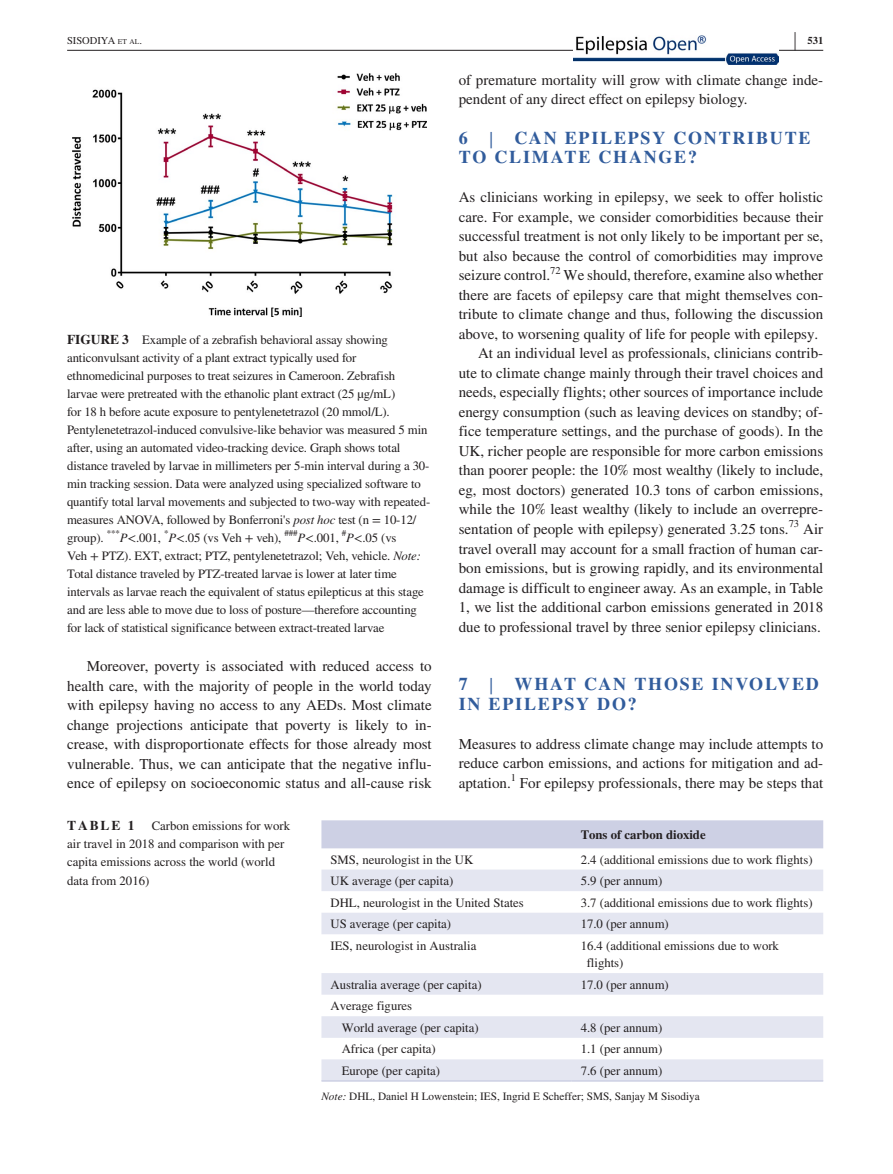
<style>
.page{position:relative;width:893px;height:1174px;background:#fff}
.page>*{position:absolute;margin:0;border:0;box-sizing:border-box;transform-origin:0 0}
.t1{font:700 25.95px "STIX";color:#231f20;scale:.36 1}
.t2{font:700 18px/19.5px "STIX";letter-spacing:.1em;color:#315c9c}
.t3{font:15px/19.5px "STIX";color:#231f20;text-align:justify}
.t4{font:700 13.5px "STIX";letter-spacing:.14em;color:#231f20}
.t5{font:12.75px/18px "STIX";letter-spacing:-.01em;color:#231f20}
.t6{font:700 12.75px "STIX";color:#231f20}
.t7{font:11.25px "STIX";color:#231f20}
.t8{font:10.5px "STIX";color:#231f20}
.t9{font:10.5px "STIX";color:#231f20}
.t10{font:700 10.5px "STIX";color:#231f20}
.t11{font:8.85px "STIX";color:#231f20}
.s1{font-size:7.35px}
.s2{font-weight:700;font-size:13.5px}
.s3{font-style:italic}
.s4{font-weight:400;font-size:23.7px}
</style>
<div class="page">
<hr style="left:67px;top:50px;width:756px;height:1px;background:#231f20">
<img style="left:574px;top:35px;width:204px;height:30px">
<img style="left:73px;top:73px;width:353px;height:243px">
<div style="left:321px;top:820px;width:502px;height:28px;background:#cdd0e4"></div>
<svg style="left:321px;top:869px;width:502px;height:211px;fill:#ecedf5"></svg>
<hr style="left:321px;top:1080px;width:251px;height:1px;background:#cdd0e4">
<hr style="left:572px;top:1080px;width:251px;height:1px;background:#cdd0e4">
<h1 class="t1" style="left:794px;top:26px;width:7px">|</h1>
<p class="t8" style="left:67px;top:33px;width:76px">SISODIYA <span class="s1">et al</span>.</p>
<p class="t10" style="left:807px;top:34px;width:17px">531</p>
<p class="t5" style="left:67px;top:331px;width:365px"><span class="s2">FIGURE 3</span> Example of a zebrafish behavioral assay showing anticonvulsant activity of a plant extract typically used for ethnomedicinal purposes to treat seizures in Cameroon. Zebrafish<br>larvae were pretreated with the ethanolic plant extract (25 µg/mL)<br>for 18 h before acute exposure to pentylenetetrazol (20 mmol/L).<br>Pentylenetetrazol‐induced convulsive‐like behavior was measured 5 min after, using an automated video‐tracking device. Graph shows total distance traveled by larvae in millimeters per 5‐min interval during a 30‐ min tracking session. Data were analyzed using specialized software to quantify total larval movements and subjected to two‐way with repeated‐ measures ANOVA, followed by Bonferroni's <span class="s3">post hoc</span> test (n = 10‐12/ group).</p>
<p class="t11" style="left:107px;top:527px;width:15px">***</p>
<p class="t11" style="left:164px;top:527px;width:6px">*</p>
<p class="t11" style="left:342px;top:527px;width:6px">#</p>
<p class="t5" style="left:67px;top:529px;width:358px;text-indent:279px"><span class="s3">P</span>&lt;.05 (vs<br>Veh + PTZ). EXT, extract; PTZ, pentylenetetrazol; Veh, vehicle. <span class="s3">Note:<br></span>Total distance traveled by PTZ‐treated larvae is lower at later time intervals as larvae reach the equivalent of status epilepticus at this stage and are less able to move due to loss of posture—therefore accounting for lack of statistical significance between extract‐treated larvae</p>
<p class="t5" style="left:169px;top:529px;width:114px"><span class="s3">P</span>&lt;.05 (vs Veh + veh),</p>
<p class="t11" style="left:284px;top:527px;width:15px">###</p>
<p class="t5" style="left:120px;top:529px;width:43px"><span class="s3">P</span>&lt;.001,</p>
<p class="t5" style="left:298px;top:529px;width:43px"><span class="s3">P</span>&lt;.001,</p>
<p class="t3" style="left:67px;top:657px;width:366px;text-indent:20px">Moreover, poverty is associated with reduced access to health care, with the majority of people in the world today with epilepsy having no access to any AEDs. Most climate change projections anticipate that poverty is likely to in&shy;crease, with disproportionate effects for those already most vulnerable. Thus, we can anticipate that the negative influ&shy;ence of epilepsy on socioeconomic status and all‐cause risk</p>
<p class="t3" style="left:459px;top:71px;width:366px">of premature mortality will grow with climate change inde&shy;pendent of any direct effect on epilepsy biology.</p>
<p class="t2" style="left:459px;top:128px;width:353px">6 <span class="s4">|</span> CAN EPILEPSY CONTRIBUTE<br>TO CLIMATE CHANGE?</p>
<p class="t3" style="left:459px;top:189px;width:366px">As clinicians working in epilepsy, we seek to offer holistic care. For example, we consider comorbidities because their successful treatment is not only likely to be important per se, but also because the control of comorbidities may improve seizure control.</p>
<p class="t9" style="left:550px;top:263px;width:12px">72</p>
<p class="t3" style="left:564px;top:267px;width:261px">We should, therefore, examine also whether</p>
<p class="t3" style="left:459px;top:286px;width:366px">there are facets of epilepsy care that might themselves con-</p>
<p class="t3" style="left:459px;top:306px;width:366px">tribute to climate change and thus, following the discussion</p>
<p class="t3" style="left:459px;top:325px;width:361px">above, to worsening quality of life for people with epilepsy.</p>
<p class="t3" style="left:478px;top:345px;width:346px">At an individual level as professionals, clinicians contrib-</p>
<p class="t3" style="left:459px;top:364px;width:366px">ute to climate change mainly through their travel choices and</p>
<p class="t3" style="left:459px;top:384px;width:366px">needs, especially flights; other sources of importance include</p>
<p class="t3" style="left:459px;top:403px;width:366px">energy consumption (such as leaving devices on standby; of-</p>
<p class="t3" style="left:459px;top:423px;width:366px">fice temperature settings, and the purchase of goods). In the</p>
<p class="t3" style="left:459px;top:442px;width:366px">UK, richer people are responsible for more carbon emissions</p>
<p class="t3" style="left:459px;top:462px;width:366px">than poorer people: the 10% most wealthy (likely to include,</p>
<p class="t3" style="left:459px;top:481px;width:366px">eg, most doctors) generated 10.3 tons of carbon emissions,</p>
<p class="t3" style="left:459px;top:501px;width:366px">while the 10% least wealthy (likely to include an overrepre-</p>
<p class="t3" style="left:459px;top:520px;width:331px">sentation of people with epilepsy) generated 3.25 tons.</p>
<p class="t9" style="left:789px;top:516px;width:12px">73</p>
<p class="t3" style="left:459px;top:520px;width:366px;text-indent:344px">Air travel overall may account for a small fraction of human car&shy;bon emissions, but is growing rapidly, and its environmental damage is difficult to engineer away. As an example, in Table 1, we list the additional carbon emissions generated in 2018 due to professional travel by three senior epilepsy clinicians.</p>
<p class="t2" style="left:459px;top:674px;width:362px">7 <span class="s4">|</span> WHAT CAN THOSE INVOLVED<br>IN EPILEPSY DO?</p>
<p class="t3" style="left:459px;top:735px;width:366px">Measures to address climate change may include attempts to reduce carbon emissions, and actions for mitigation and ad&shy;aptation.</p>
<p class="t9" style="left:511px;top:770px;width:7px">1</p>
<p class="t3" style="left:520px;top:774px;width:305px">For epilepsy professionals, there may be steps that</p>
<p class="t4" style="left:67px;top:818px;width:69px">TABLE 1</p>
<p class="t5" style="left:67px;top:818px;width:224px;text-indent:85px">Carbon emissions for work air travel in 2018 and comparison with per capita emissions across the world (world data from 2016)</p>
<p class="t6" style="left:581px;top:827px;width:127px">Tons of carbon dioxide</p>
<p class="t5" style="left:330px;top:851px;width:144px">SMS, neurologist in the UK</p>
<p class="t5" style="left:581px;top:851px;width:233px">2.4 (additional emissions due to work flights)</p>
<p class="t5" style="left:330px;top:872px;width:124px">UK average (per capita)</p>
<p class="t5" style="left:581px;top:872px;width:83px">5.9 (per annum)</p>
<p class="t5" style="left:330px;top:894px;width:195px">DHL, neurologist in the United States</p>
<p class="t5" style="left:581px;top:894px;width:233px">3.7 (additional emissions due to work flights)</p>
<p class="t5" style="left:330px;top:915px;width:122px">US average (per capita)</p>
<p class="t5" style="left:581px;top:915px;width:90px">17.0 (per annum)</p>
<p class="t5" style="left:330px;top:937px;width:147px">IES, neurologist in Australia</p>
<p class="t5" style="left:587px;top:937px;width:194px;line-height:17.2px;text-indent:-6px">16.4 (additional emissions due to work flights)</p>
<p class="t5" style="left:330px;top:976px;width:153px">Australia average (per capita)</p>
<p class="t5" style="left:581px;top:976px;width:90px">17.0 (per annum)</p>
<p class="t5" style="left:342px;top:996px;width:138px;line-height:21.6px;text-indent:-11px">Average figures<br>World average (per capita)</p>
<p class="t5" style="left:581px;top:1019px;width:83px">4.8 (per annum)</p>
<p class="t5" style="left:342px;top:1041px;width:96px">Africa (per capita)</p>
<p class="t5" style="left:581px;top:1041px;width:83px">1.1 (per annum)</p>
<p class="t5" style="left:342px;top:1062px;width:100px">Europe (per capita)</p>
<p class="t5" style="left:581px;top:1062px;width:83px">7.6 (per annum)</p>
<p class="t7" style="left:321px;top:1088px;width:380px"><span class="s3">Note:</span> DHL, Daniel H Lowenstein; IES, Ingrid E Scheffer; SMS, Sanjay M Sisodiya</p>
</div>
